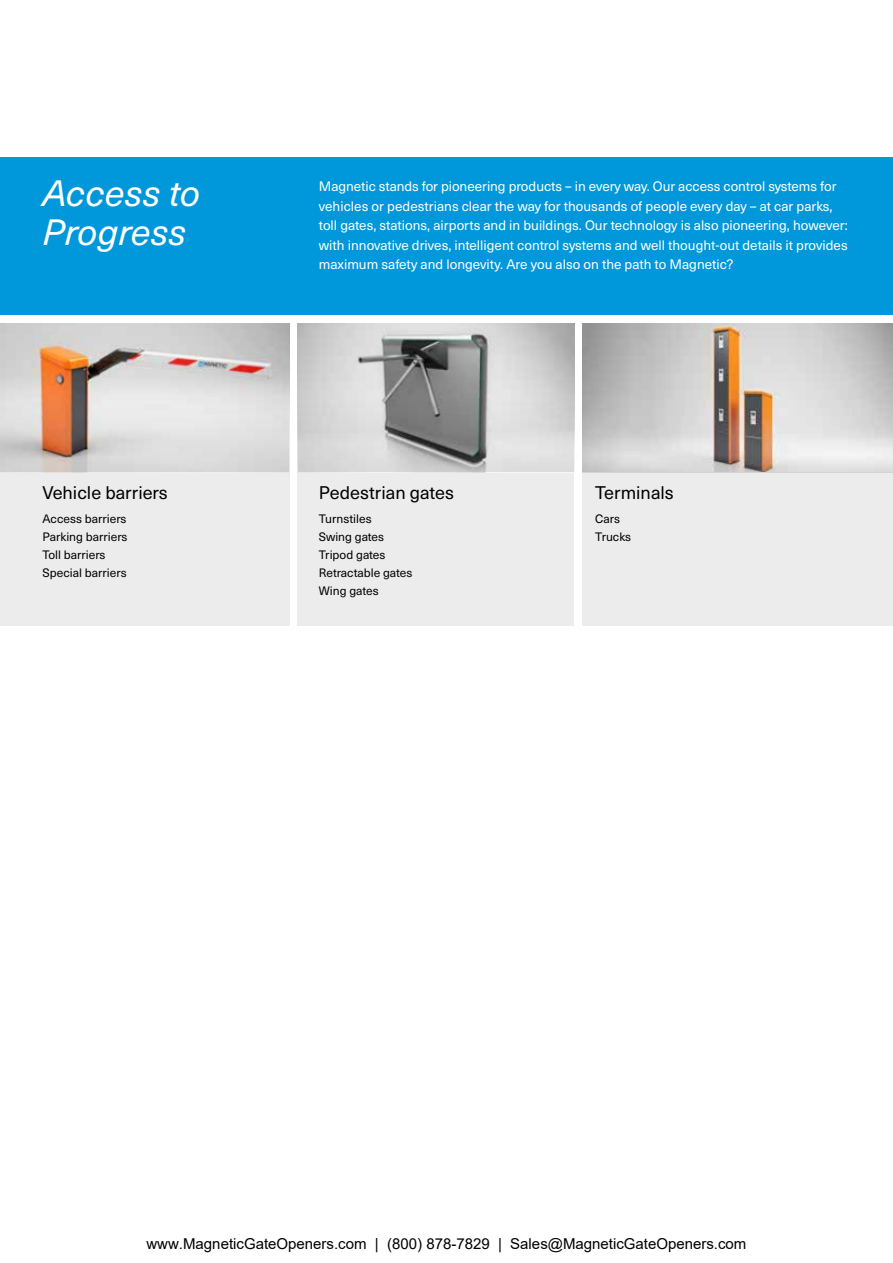
<style>
.page{position:relative;width:893px;height:1263px;background:#fff}
.page>*{position:absolute;margin:0;border:0;box-sizing:border-box;transform-origin:0 0}
.t1{font:italic 36px/39px "Neue Haas Unica Pro";color:#fff}
.t2{font:18px "Neue Haas Unica Pro";color:#000}
.t3{font:15px "Arial";color:#000}
.t4{font:13.5px/19.5px "Neue Haas Unica Pro";color:#fff}
.t5{font:12px/18px "Neue Haas Unica Pro";color:#000}
</style>
<div class="page">
<img style="left:583px;top:323px;width:310px;height:132px">
<div style="left:0;top:157px;width:893px;height:158px;background:#0098da"></div>
<div style="left:0;top:472px;width:289px;height:153px;background:#ececed"></div>
<div style="left:298px;top:472px;width:276px;height:153px;background:#ececed"></div>
<div style="left:583px;top:472px;width:310px;height:153px;background:#ececed"></div>
<img style="left:298px;top:323px;width:276px;height:149px">
<img style="left:0;top:323px;width:289px;height:75px">
<svg style="left:0;top:398px;width:289px;height:74px;background:#d8cfca"></svg>
<svg style="left:299px;top:398px;width:275px;height:74px;background:#bdbdbd"></svg>
<svg style="left:583px;top:455px;width:310px;height:17px;background:#d2cecc"></svg>
<h1 class="t1" style="left:43px;top:174px;width:159px">Access to<br>Progress</h1>
<p class="t4" style="left:319px;top:177px;width:530px">Magnetic stands for pioneering products – in every way. Our access control systems for vehicles or pedestrians clear the way for thousands of people every day – at car parks, toll gates, stations, airports and in buildings. Our technology is also pioneering, however: with innovative drives, intelligent control systems and well thought-out details it provides maximum safety and longevity. Are you also on the path to Magnetic?</p>
<h2 class="t2" style="left:43px;top:481px;width:127px">Vehicle barriers</h2>
<p class="t5" style="left:43px;top:510px;width:86px">Access barriers<br>Parking barriers<br>Toll barriers<br>Special barriers</p>
<h2 class="t2" style="left:319px;top:481px;width:137px">Pedestrian gates</h2>
<p class="t5" style="left:319px;top:510px;width:95px">Turnstiles<br>Swing gates<br>Tripod gates<br>Retractable gates<br>Wing gates</p>
<h2 class="t2" style="left:595px;top:481px;width:80px">Terminals</h2>
<p class="t5" style="left:595px;top:510px;width:37px">Cars<br>Trucks</p>
<p class="t3" style="left:146px;top:1234px;width:601px">www.MagneticGateOpeners.com | (800) 878-7829 | Sales@MagneticGateOpeners.com</p>
</div>
